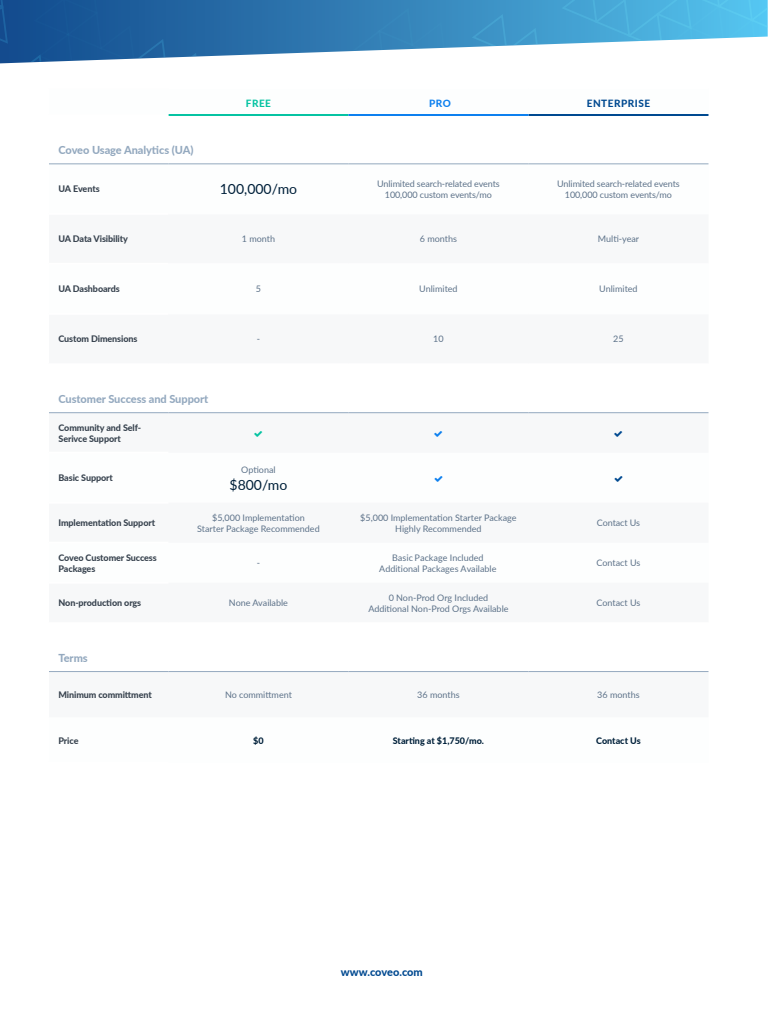
<style>
.page{position:relative;width:768px;height:1024px;background:#fff}
.page>*{position:absolute;margin:0;border:0;box-sizing:border-box;transform-origin:0 0}
.t1{font:14px "Lato";color:#00203a}
.t2{font:800 11px "Lato";letter-spacing:-.005em;color:#94a9bf}
.t3{font:800 11px "Lato";letter-spacing:-.005em;color:#004990}
.t4{font:800 10px "Lato";letter-spacing:.05em;color:#004990}
.t5{font:800 10px "Lato";color:#05c3a2}
.t6{font:800 10px "Lato";color:#0d80ef}
.t7{font:9px/10.8px "Lato";color:#5d7289;text-align:center}
.t8{font:800 9px/10.8px "Lato";letter-spacing:-.01em;color:#37424e}
.t9{font:800 9px "Lato";color:#00203a}
</style>
<div class="page">
<hr style="left:49px;top:671px;width:119px;height:1px;background:#94a9bf">
<hr style="left:168px;top:671px;width:180px;height:1px;background:#94a9bf">
<hr style="left:348px;top:671px;width:180px;height:1px;background:#94a9bf">
<hr style="left:528px;top:671px;width:180px;height:1px;background:#94a9bf">
<svg style="left:0;top:0;width:768px;height:414px"></svg>
<p class="t5" style="left:246px;top:96px;width:27px">FREE</p>
<p class="t6" style="left:429px;top:96px;width:23px">PRO</p>
<p class="t4" style="left:587px;top:96px;width:65px">ENTERPRISE</p>
<p class="t2" style="left:58px;top:142px;width:136px">Coveo Usage Analytics (UA)</p>
<p class="t8" style="left:58px;top:183px;width:43px">UA Events</p>
<h1 class="t1" style="left:220px;top:179px;width:79px">100,000/mo</h1>
<p class="t7" style="left:377px;top:178px;width:124px">Unlimited search-related events<br>100,000 custom events/mo</p>
<p class="t7" style="left:557px;top:178px;width:124px">Unlimited search-related events<br>100,000 custom events/mo</p>
<p class="t8" style="left:58px;top:233px;width:71px">UA Data Visibility</p>
<p class="t7" style="left:242px;top:233px;width:35px">1 month</p>
<p class="t7" style="left:420px;top:233px;width:39px">6 months</p>
<p class="t7" style="left:598px;top:233px;width:43px">Multi-year</p>
<p class="t8" style="left:58px;top:283px;width:63px">UA Dashboards</p>
<p class="t7" style="left:256px;top:283px;width:7px">5</p>
<p class="t7" style="left:419px;top:283px;width:40px">Unlimited</p>
<p class="t7" style="left:599px;top:283px;width:40px">Unlimited</p>
<p class="t8" style="left:58px;top:333px;width:80px">Custom Dimensions</p>
<p class="t7" style="left:257px;top:333px;width:5px">-</p>
<p class="t7" style="left:433px;top:333px;width:12px">10</p>
<p class="t7" style="left:613px;top:333px;width:12px">25</p>
<p class="t2" style="left:58px;top:391px;width:151px">Customer Success and Support</p>
<p class="t8" style="left:58px;top:422px;width:84px">Community and Self-<br>Serivce Support</p>
<p class="t8" style="left:58px;top:472px;width:56px">Basic Support</p>
<p class="t7" style="left:241px;top:464px;width:36px">Optional</p>
<h1 class="t1" style="left:230px;top:475px;width:59px">$800/mo</h1>
<p class="t8" style="left:59px;top:517px;width:98px">Implementation Support</p>
<p class="t7" style="left:197px;top:512px;width:124px">$5,000 Implementation<br>Starter Package Recommended</p>
<p class="t7" style="left:360px;top:512px;width:158px">$5,000 Implementation Starter Package<br>Highly Recommended</p>
<p class="t7" style="left:597px;top:517px;width:44px">Contact Us</p>
<p class="t8" style="left:58px;top:552px;width:100px">Coveo Customer Success<br>Packages</p>
<p class="t7" style="left:257px;top:557px;width:5px">-</p>
<p class="t7" style="left:379px;top:552px;width:119px">Basic Package Included<br>Additional Packages Available</p>
<p class="t7" style="left:597px;top:557px;width:45px">Contact Us</p>
<p class="t8" style="left:59px;top:597px;width:84px">Non-production orgs</p>
<p class="t7" style="left:229px;top:597px;width:61px">None Available</p>
<p class="t7" style="left:368px;top:592px;width:142px">0 Non-Prod Org Included<br>Additional Non-Prod Orgs Available</p>
<p class="t7" style="left:597px;top:597px;width:45px">Contact Us</p>
<p class="t2" style="left:58px;top:649px;width:31px">Terms</p>
<p class="t8" style="left:58px;top:689px;width:95px">Minimum committment</p>
<p class="t7" style="left:225px;top:689px;width:68px">No committment</p>
<p class="t7" style="left:417px;top:689px;width:44px">36 months</p>
<p class="t7" style="left:597px;top:689px;width:44px">36 months</p>
<p class="t8" style="left:58px;top:735px;width:22px">Price</p>
<p class="t9" style="left:253px;top:734px;width:12px">$0</p>
<p class="t9" style="left:393px;top:734px;width:93px">Starting at $1,750/mo.</p>
<p class="t9" style="left:596px;top:734px;width:46px">Contact Us</p>
<p class="t3" style="left:341px;top:964px;width:83px">www.coveo.com</p>
</div>
